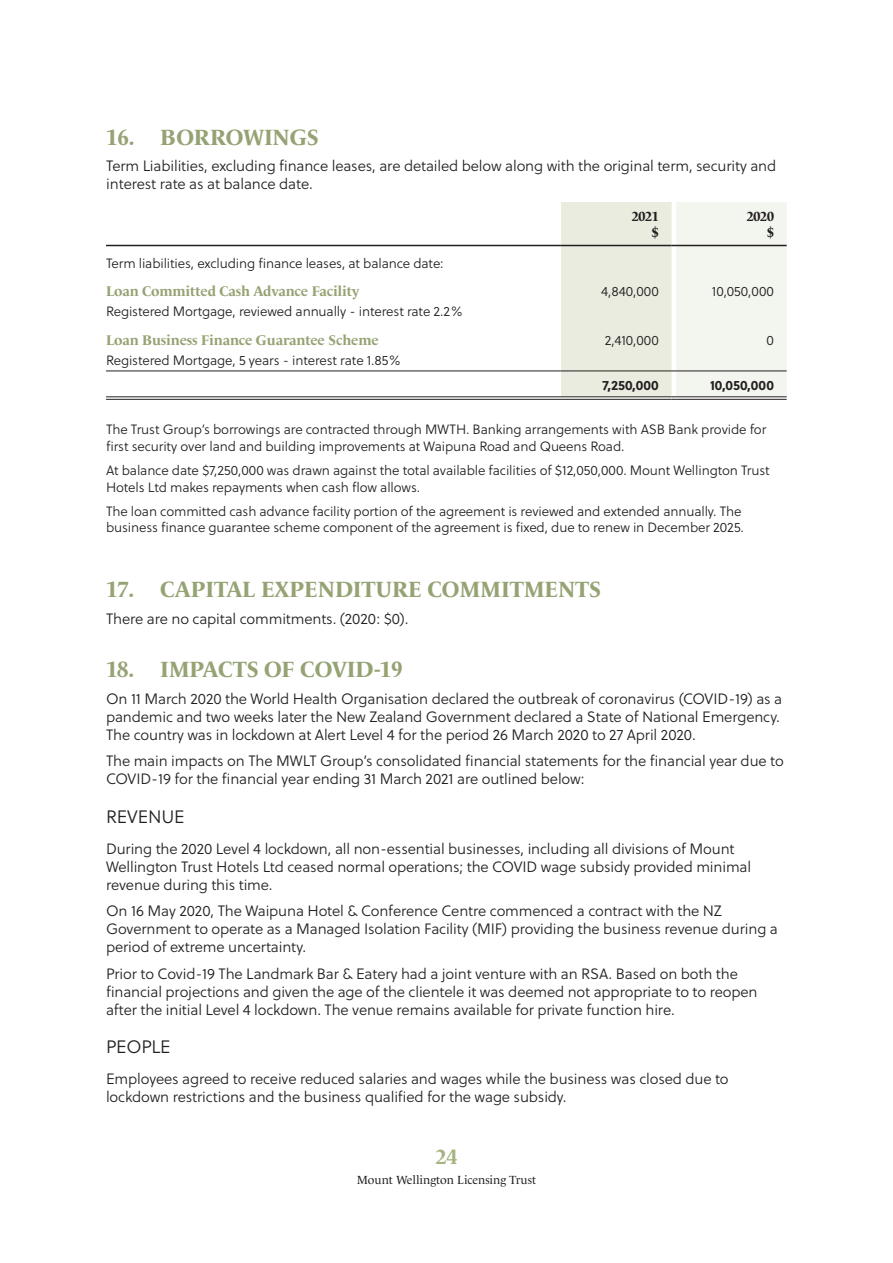
<style>
.page{position:relative;width:893px;height:1263px;background:#fff}
.page>*{position:absolute;margin:0;border:0;box-sizing:border-box;transform-origin:0 0}
.t1{font:700 22.5px "Le Monde Livre Std";letter-spacing:-.01em;color:#95a374}
.t2{font:700 21px "Le Monde Livre Std";color:#a4b37f}
.t3{font:18px "Soleil Lt";letter-spacing:-.01em;color:#231f20}
.t4{font:15px/18px "Soleil Lt";letter-spacing:-.01em;color:#231f20}
.t5{font:700 14.25px "Le Monde Livre Std";letter-spacing:-.01em;color:#95a374}
.t6{font:13.5px/16.2px "Soleil Lt";letter-spacing:-.01em;color:#231f20}
.t7{font:700 13.5px "Soleil";letter-spacing:.005em;color:#231f20}
.t8{font:700 13.5px/16.2px "Le Monde Livre Std";letter-spacing:-.01em;color:#231f20;text-align:right}
.t9{font:12px "Le Monde Livre Std";color:#231f20}
</style>
<div class="page">
<hr style="left:106px;top:397px;width:404px;height:1px;background:#231f20">
<hr style="left:106px;top:399px;width:404px;height:1px;background:#231f20">
<hr style="left:510px;top:397px;width:51px;height:1px;background:#231f20">
<hr style="left:510px;top:399px;width:51px;height:1px;background:#231f20">
<hr style="left:106px;top:371px;width:404px;height:1px;background:#231f20">
<hr style="left:510px;top:371px;width:51px;height:1px;background:#231f20">
<svg style="left:561px;top:202px;width:226px;height:198px"></svg>
<hr style="left:676px;top:371px;width:111px;height:1px;background:#231f20">
<hr style="left:106px;top:245px;width:404px;height:1px;background:#231f20">
<hr style="left:510px;top:245px;width:51px;height:1px;background:#231f20">
<h1 class="t1" style="left:106px;top:124px;width:214px">16. BORROWINGS</h1>
<p class="t4" style="left:106px;top:157px;width:672px">Term Liabilities, excluding finance leases, are detailed below along with the original term, security and interest rate as at balance date.</p>
<p class="t8" style="left:632px;top:208px;width:29px">2021 $</p>
<p class="t8" style="left:747px;top:208px;width:29px">2020 $</p>
<p class="t6" style="left:106px;top:255px;width:339px">Term liabilities, excluding finance leases, at balance date:</p>
<p class="t5" style="left:106px;top:283px;width:255px">Loan Committed Cash Advance Facility</p>
<p class="t6" style="left:601px;top:283px;width:59px">4,840,000</p>
<p class="t6" style="left:712px;top:283px;width:63px">10,050,000</p>
<p class="t6" style="left:106px;top:303px;width:358px">Registered Mortgage, reviewed annually - interest rate 2.2%</p>
<p class="t5" style="left:106px;top:332px;width:274px">Loan Business Finance Guarantee Scheme</p>
<p class="t6" style="left:605px;top:332px;width:55px">2,410,000</p>
<p class="t6" style="left:766px;top:332px;width:9px">0</p>
<p class="t6" style="left:106px;top:352px;width:296px">Registered Mortgage, 5 years - interest rate 1.85%</p>
<p class="t7" style="left:602px;top:374px;width:58px">7,250,000</p>
<p class="t7" style="left:710px;top:374px;width:65px">10,050,000</p>
<p class="t6" style="left:106px;top:421px;width:662px">The Trust Group’s borrowings are contracted through MWTH. Banking arrangements with ASB Bank provide for first security over land and building improvements at Waipuna Road and Queens Road.</p>
<p class="t6" style="left:106px;top:462px;width:665px">At balance date $7,250,000 was drawn against the total available facilities of $12,050,000. Mount Wellington Trust<br>Hotels Ltd makes repayments when cash flow allows.</p>
<p class="t6" style="left:106px;top:503px;width:639px">The loan committed cash advance facility portion of the agreement is reviewed and extended annually. The business finance guarantee scheme component of the agreement is fixed, due to renew in December 2025.</p>
<h1 class="t1" style="left:106px;top:576px;width:497px">17. CAPITAL EXPENDITURE COMMITMENTS</h1>
<p class="t4" style="left:106px;top:609px;width:304px">There are no capital commitments. (2020: $0).</p>
<h1 class="t1" style="left:106px;top:656px;width:298px">18. IMPACTS OF COVID-19</h1>
<p class="t4" style="left:106px;top:689px;width:678px">On 11 March 2020 the World Health Organisation declared the outbreak of coronavirus (COVID-19) as a pandemic and two weeks later the New Zealand Government declared a State of National Emergency.<br>The country was in lockdown at Alert Level 4 for the period 26 March 2020 to 27 April 2020.</p>
<p class="t4" style="left:106px;top:752px;width:679px">The main impacts on The MWLT Group’s consolidated financial statements for the financial year due to<br>COVID-19 for the financial year ending 31 March 2021 are outlined below:</p>
<p class="t3" style="left:106px;top:804px;width:80px">REVENUE</p>
<p class="t4" style="left:106px;top:839px;width:647px">During the 2020 Level 4 lockdown, all non-essential businesses, including all divisions of Mount<br>Wellington Trust Hotels Ltd ceased normal operations; the COVID wage subsidy provided minimal revenue during this time.</p>
<p class="t4" style="left:106px;top:902px;width:673px">On 16 May 2020, The Waipuna Hotel &amp; Conference Centre commenced a contract with the NZ<br>Government to operate as a Managed Isolation Facility (MIF) providing the business revenue during a period of extreme uncertainty.</p>
<p class="t4" style="left:106px;top:964px;width:653px">Prior to Covid-19 The Landmark Bar &amp; Eatery had a joint venture with an RSA. Based on both the financial projections and given the age of the clientele it was deemed not appropriate to to reopen after the initial Level 4 lockdown. The venue remains available for private function hire.</p>
<p class="t3" style="left:106px;top:1034px;width:66px">PEOPLE</p>
<p class="t4" style="left:106px;top:1070px;width:624px">Employees agreed to receive reduced salaries and wages while the business was closed due to lockdown restrictions and the business qualified for the wage subsidy.</p>
<h2 class="t2" style="left:436px;top:1145px;width:23px">24</h2>
<p class="t9" style="left:357px;top:1173px;width:181px">Mount Wellington Licensing Trust</p>
</div>
